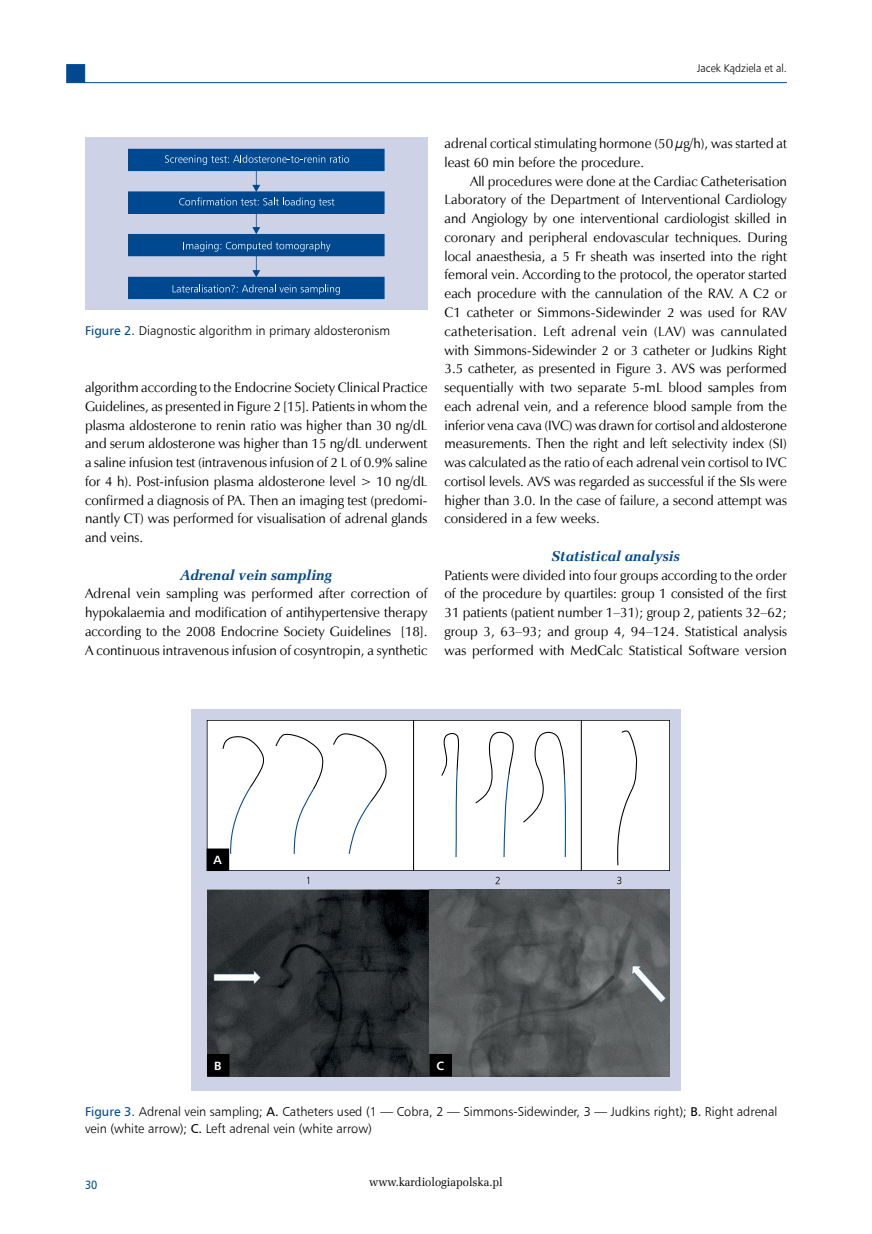
<style>
.page{position:relative;width:872px;height:1234px;background:#fff}
.page>*{position:absolute;margin:0;border:0;box-sizing:border-box;transform-origin:0 0}
._07_Srodtytul_2{font:italic 700 14.25px "Zapf Ellipt EU";color:#004990}
._09_Tekst_pierwszy_A{font:13.65px/18.8px "Zapf Humnst EU";color:#000;text-align:justify}
._09_Tekst_ANG{font:13.65px/18.8px "Zapf Humnst EU";color:#000;text-align:justify}
._26_Rycina_podpis{font:12.75px/16.5px "Humnst 777 Lt EU";color:#000}
.t1{font:12px "Zapf Ellipt EU";color:#000;scale:.95 1}
.literki__A_B{font:700 12px "Humnst 777 EU";color:#fff}
.t2{font:12px "Humnst 777 EU";color:#004990;scale:.9 1}
.t3{font:11.25px "Humnst 777 Lt EU";color:#000;scale:.95 1}
.s1{font-family:"Humnst 777 EU";color:#004990}
.s2{font-family:"Humnst 777 EU"}
</style>
<div class="page">
<hr style="left:85px;top:82px;width:702px;height:1px;background:#004990">
<div style="left:66px;top:64px;width:19px;height:19px;background:#004990;border:1px solid #004990"></div>
<div style="left:85px;top:138px;width:342px;height:172px;background:#cdd2e7"></div>
<div style="left:128px;top:149px;width:256px;height:21px;background:#004990"></div>
<div style="left:128px;top:149px;width:256px;height:22px;border:1px solid #004990"></div>
<div style="left:128px;top:192px;width:256px;height:21px;background:#004990"></div>
<div style="left:128px;top:191px;width:256px;height:22px;border:1px solid #004990"></div>
<div style="left:128px;top:234px;width:256px;height:22px;background:#004990"></div>
<div style="left:128px;top:277px;width:256px;height:21px;background:#004990"></div>
<div style="left:128px;top:277px;width:256px;height:22px;border:1px solid #004990"></div>
<svg style="left:165px;top:155px;width:184px;height:10px"></svg>
<svg style="left:173px;top:284px;width:167px;height:10px"></svg>
<svg style="left:179px;top:171px;width:155px;height:63px"></svg>
<svg style="left:184px;top:241px;width:146px;height:36px"></svg>
<div style="left:192px;top:709px;width:489px;height:381px;background:#cdd2e7"></div>
<img style="left:207px;top:889px;width:462px;height:187px">
<div style="left:207px;top:720px;width:463px;height:150px;background:#fff"></div>
<svg style="left:616px;top:730px;width:21px;height:136px;background:#f1f1f1"></svg>
<div style="left:222px;top:735px;width:43px;height:119px;background:#fff"></div>
<div style="left:274px;top:732px;width:50px;height:122px;background:#fff"></div>
<div style="left:332px;top:731px;width:56px;height:123px;background:#fff"></div>
<svg style="left:440px;top:732px;width:20px;height:126px;background:#eceef1"></svg>
<svg style="left:474px;top:728px;width:42px;height:130px;background:#f4f5f6"></svg>
<svg style="left:522px;top:730px;width:44px;height:128px;background:#f3f4f5"></svg>
<hr style="left:413px;top:720px;width:1px;height:150px;background:#000">
<hr style="left:581px;top:720px;width:1px;height:150px;background:#000">
<svg style="left:495px;top:876px;width:5px;height:8px"></svg>
<svg style="left:617px;top:876px;width:4px;height:8px"></svg>
<div style="left:430px;top:1054px;width:21px;height:21px;background:#000"></div>
<div style="left:429px;top:1053px;width:23px;height:23px;border:1px solid #000"></div>
<div style="left:207px;top:848px;width:22px;height:22px;background:#000"></div>
<div style="left:207px;top:848px;width:22px;height:22px;border:1px solid #000"></div>
<div style="left:207px;top:1054px;width:22px;height:21px;background:#000"></div>
<div style="left:207px;top:1053px;width:22px;height:23px;border:1px solid #000"></div>
<p class="t3" style="left:697px;top:61px;width:96px">Jacek Kądziela et al.</p>
<p class="_26_Rycina_podpis" style="left:85px;top:322px;width:306px"><span class="s1">Figure 2.</span> Diagnostic algorithm in primary aldosteronism</p>
<p class="_09_Tekst_pierwszy_A" style="left:85px;top:378px;width:344px">algorithm according to the Endocrine Society Clinical Practice Guidelines, as presented in Figure 2 [15]. Patients in whom the plasma aldosterone to renin ratio was higher than 30 ng/dL and serum aldosterone was higher than 15 ng/dL underwent a saline infusion test (intravenous infusion of 2 L of 0.9% saline for 4 h). Post-infusion plasma aldosterone level &gt; 10 ng/dL confirmed a diagnosis of PA. Then an imaging test (predomi&shy;nantly CT) was performed for visualisation of adrenal glands and veins.</p>
<p class="_07_Srodtytul_2" style="left:180px;top:566px;width:153px">Adrenal vein sampling</p>
<p class="_09_Tekst_pierwszy_A" style="left:85px;top:584px;width:344px">Adrenal vein sampling was performed after correction of hypokalaemia and modification of antihypertensive therapy according to the 2008 Endocrine Society Guidelines [18].<br>A continuous intravenous infusion of cosyntropin, a synthetic</p>
<p class="_09_Tekst_pierwszy_A" style="left:444px;top:134px;width:344px">adrenal cortical stimulating hormone (50 µg/h), was started at least 60 min before the procedure.</p>
<p class="_09_Tekst_ANG" style="left:444px;top:171px;width:344px;text-indent:26px">All procedures were done at the Cardiac Catheterisation Laboratory of the Department of Interventional Cardiology and Angiology by one interventional cardiologist skilled in coronary and peripheral endovascular techniques. During local anaesthesia, a 5 Fr sheath was inserted into the right femoral vein. According to the protocol, the operator started each procedure with the cannulation of the RAV. A C2 or C1 catheter or Simmons-Sidewinder 2 was used for RAV catheterisation. Left adrenal vein (LAV) was cannulated with Simmons-Sidewinder 2 or 3 catheter or Judkins Right 3.5 catheter, as presented in Figure 3. AVS was performed sequentially with two separate 5-mL blood samples from each adrenal vein, and a reference blood sample from the inferior vena cava (IVC) was drawn for cortisol and aldosterone measurements. Then the right and left selectivity index (SI) was calculated as the ratio of each adrenal vein cortisol to IVC cortisol levels. AVS was regarded as successful if the SIs were higher than 3.0. In the case of failure, a second attempt was considered in a few weeks.</p>
<p class="_07_Srodtytul_2" style="left:551px;top:547px;width:130px">Statistical analysis</p>
<p class="_09_Tekst_pierwszy_A" style="left:444px;top:565px;width:344px">Patients were divided into four groups according to the order of the procedure by quartiles: group 1 consisted of the first 31 patients (patient number 1–31); group 2, patients 32–62; group 3, 63–93; and group 4, 94–124. Statistical analysis was performed with MedCalc Statistical Software version</p>
<p class="literki__A_B" style="left:213px;top:852px;width:10px">A</p>
<p class="literki__A_B" style="left:214px;top:1057px;width:9px">B</p>
<p class="literki__A_B" style="left:436px;top:1057px;width:9px">C</p>
<p class="_26_Rycina_podpis" style="left:85px;top:1103px;width:693px"><span class="s1">Figure 3.</span> Adrenal vein sampling; <span class="s2">A.</span> Catheters used (1 — Cobra, 2 — Simmons-Sidewinder, 3 — Judkins right); <span class="s2">B.</span> Right adrenal vein (white arrow); <span class="s2">C.</span> Left adrenal vein (white arrow)</p>
<p class="t2" style="left:85px;top:1176px;width:15px">30</p>
<p class="t1" style="left:369px;top:1173px;width:142px">www.kardiologiapolska.pl</p>
</div>
